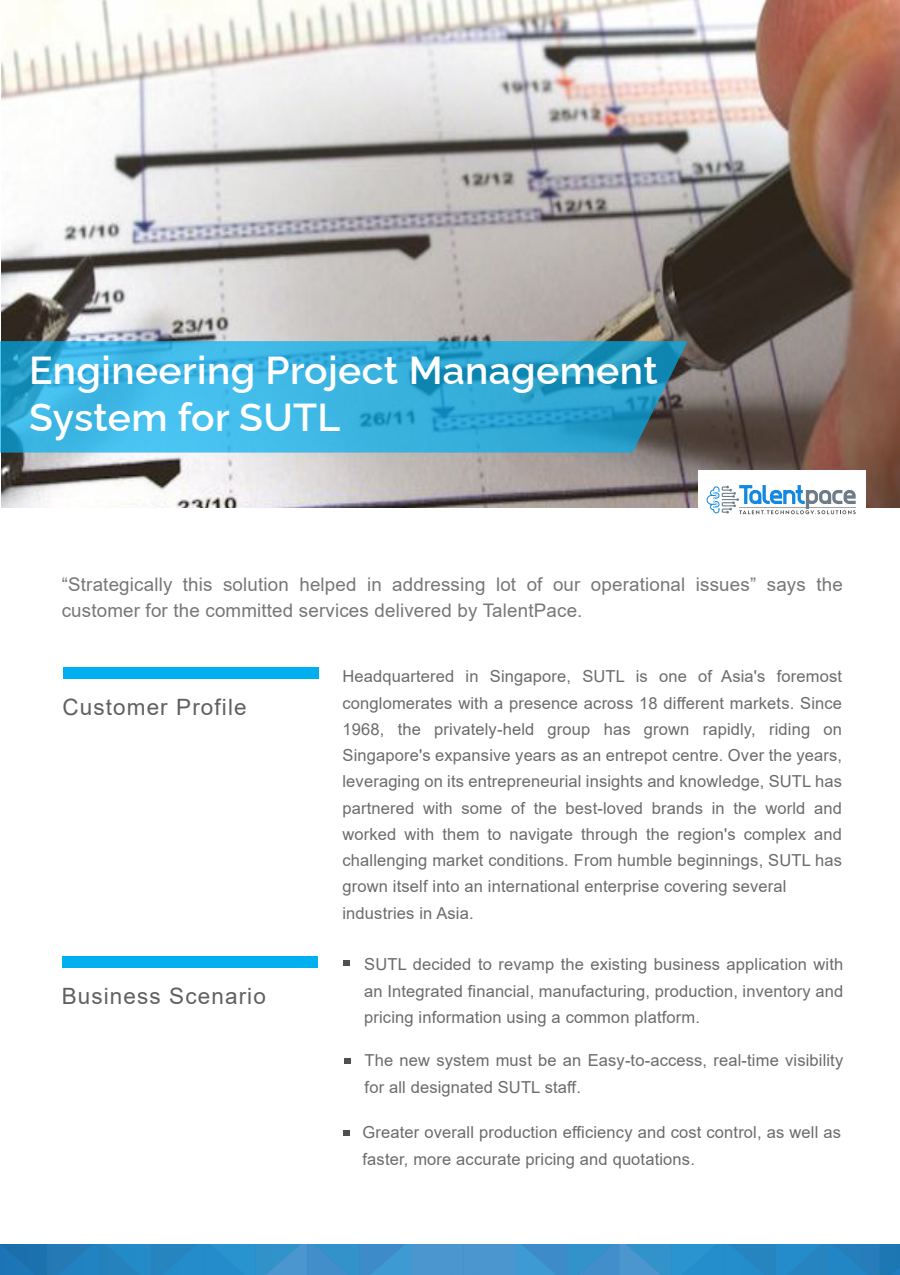
<style>
.page{position:relative;width:900px;height:1275px;background:#fff}
.page>*{position:absolute;margin:0;border:0;box-sizing:border-box;transform-origin:0 0}
.t1{font:600 39px/46.8px "Raleway";letter-spacing:.01em;color:#fff}
.t2{font:22.5px "Arial";letter-spacing:.05em;color:#606060}
.t3{font:18.75px/26.2px "Arial";letter-spacing:.01em;color:#777}
.t4{font:16.5px/26.2px "Arial";letter-spacing:.01em;color:#6b6b6b}
</style>
<div class="page">
<img style="left:1px;top:0;width:899px;height:508px">
<svg style="left:0;top:341px;width:688px;height:112px;background:#35a8d3"></svg>
<div style="left:63px;top:667px;width:256px;height:12px;background:#00aff0"></div>
<div style="left:63px;top:956px;width:255px;height:12px;background:#00aff0"></div>
<svg style="left:343px;top:961px;width:7px;height:5px"></svg>
<svg style="left:344px;top:1058px;width:6px;height:6px"></svg>
<div style="left:343px;top:1130px;width:7px;height:6px;background:#4f4f4f"></div>
<svg style="left:0;top:1244px;width:900px;height:31px;background:#308bc6"></svg>
<div style="left:698px;top:470px;width:168px;height:48px;background:#fff"></div>
<svg style="left:706px;top:485px;width:150px;height:29px"></svg>
<h1 class="t1" style="left:29px;top:343px;width:630px">Engineering Project Management<br>System for SUTL</h1>
<p class="t3" style="left:62px;top:571px;width:783px">“Strategically this solution helped in addressing lot of our operational issues” says the customer for the committed services delivered by TalentPace.</p>
<h2 class="t2" style="left:63px;top:692px;width:186px">Customer Profile</h2>
<h2 class="t2" style="left:62px;top:981px;width:206px">Business Scenario</h2>
<p class="t4" style="left:342px;top:663px;width:501px">Headquartered in Singapore, SUTL is one of Asia's foremost conglomerates with a presence across 18 different markets. Since 1968, the privately-held group has grown rapidly, riding on Singapore's expansive years as an entrepot centre. Over the years, leveraging on its entrepreneurial insights and knowledge, SUTL has partnered with some of the best-loved brands in the world and worked with them to navigate through the region's complex and challenging market conditions. From humble beginnings, SUTL has grown itself into an international enterprise covering several industries in Asia.</p>
<p class="t4" style="left:364px;top:951px;width:481px;text-align:justify">SUTL decided to revamp the existing business application with an Integrated financial, manufacturing, production, inventory and pricing information using a common platform.</p>
<p class="t4" style="left:365px;top:1047px;width:480px">The new system must be an Easy-to-access, real-time visibility for all designated SUTL staff.</p>
<p class="t4" style="left:363px;top:1119px;width:480px">Greater overall production efficiency and cost control, as well as faster, more accurate pricing and quotations.</p>
</div>
